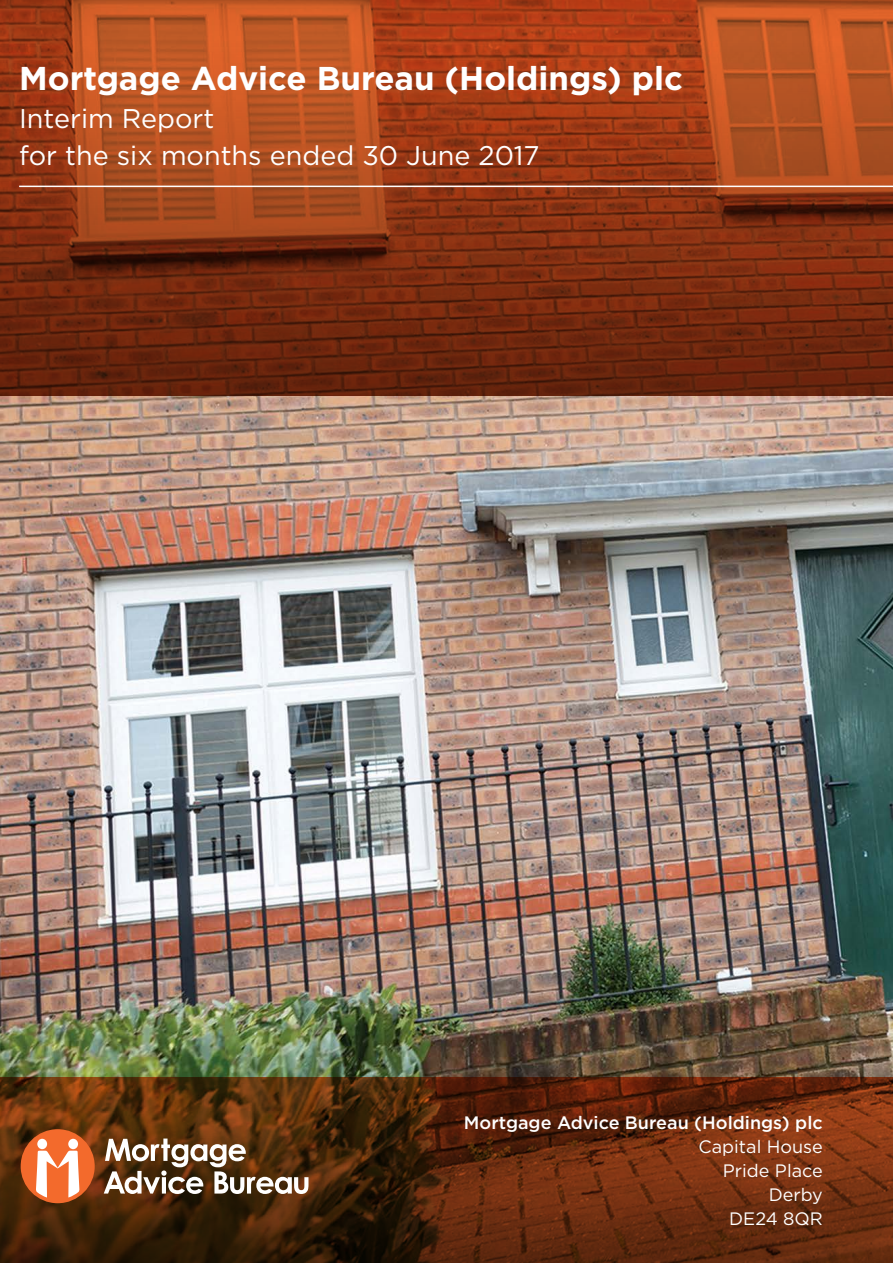
<style>
.page{position:relative;width:893px;height:1263px;background:#fff}
.page>*{position:absolute;margin:0;border:0;box-sizing:border-box;transform-origin:0 0}
.t1{font:700 33px "Gotham";color:#fff}
.t2{font:27px/37.5px "Gotham";color:#fff}
.t3{font:18px/24px "Gotham";color:#fff;text-align:right}
.t4{font:500 18px "Gotham";color:#fff}
</style>
<div class="page">
<img style="left:0;top:395px;width:893px;height:682px">
<svg style="left:0;top:1077px;width:893px;height:186px;background:#5a280c"></svg>
<svg style="left:0;top:0;width:893px;height:395px;background:#903916"></svg>
<svg style="left:104px;top:1138px;width:204px;height:56px"></svg>
<div style="left:21px;top:1129px;width:74px;height:74px;background:#f36a2c;border-radius:50%"></div>
<div style="left:68px;top:1139px;width:10px;height:10px;background:#fff;border-radius:50%"></div>
<div style="left:37px;top:1139px;width:10px;height:10px;background:#fff;border-radius:50%"></div>
<svg style="left:36px;top:1151px;width:43px;height:46px"></svg>
<hr style="left:19px;top:186px;width:874px;height:1px;background:#fff">
<p class="t1" style="left:19px;top:57px;width:665px">Mortgage Advice Bureau (Holdings) plc</p>
<p class="t2" style="left:19px;top:99px;width:522px">Interim Report<br>for the six months ended 30 June 2017</p>
<p class="t4" style="left:464px;top:1110px;width:360px">Mortgage Advice Bureau (Holdings) plc</p>
<p class="t3" style="left:698px;top:1134px;width:126px">Capital House<br>Pride Place<br>Derby<br>DE24 8QR</p>
</div>
